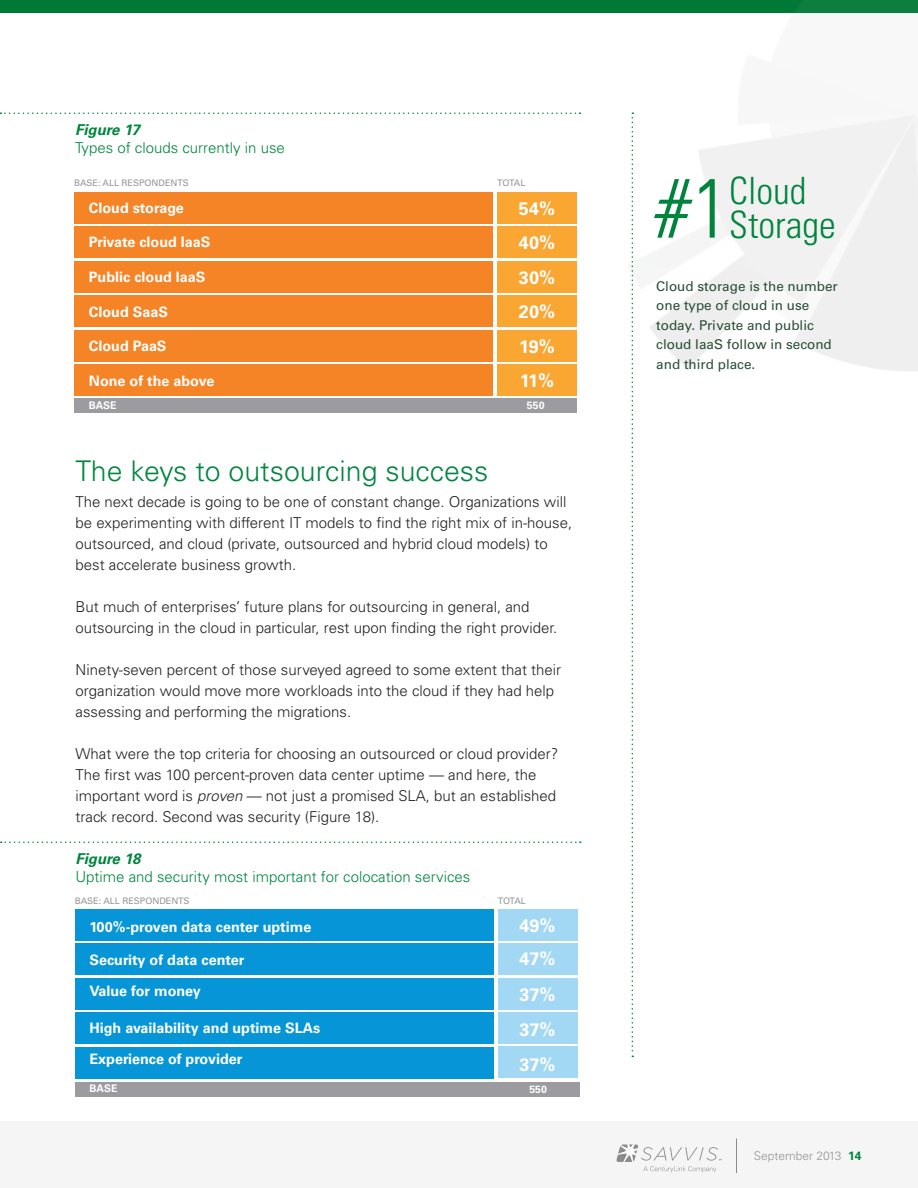
<style>
.page{position:relative;width:918px;height:1188px;background:#fff}
.page>*{position:absolute;margin:0;border:0;box-sizing:border-box;transform-origin:0 0}
.t1{font:300 condensed 84px "Univers LT";color:#00843d}
.t2{font:300 condensed 37.65px/33.5px "Univers LT";color:#00843d}
.t3{font:300 28.5px "Univers LT";color:#00853f}
.t4{font:700 18px "Univers LT";color:#fff}
.t5{font:300 15px/21px "Univers LT";color:#231f20}
.t6{font:300 15px "Univers LT";color:#00853f}
.t7{font:italic 700 15px "Univers LT";color:#00853f}
.t8{font:700 14.4px "Univers LT";color:#fff}
.t9{font:13.5px/19.5px "Univers LT";color:#284e36}
.t10{font:300 12px "Univers LT";color:#969696}
.t11{font:700 10.5px "Univers LT";color:#fff}
.t12{font:9px "Univers LT";color:#969696}
.s1{font-style:italic}
.s2{font-weight:700;color:#00853f}
</style>
<div class="page">
<div style="left:0;top:1121px;width:918px;height:67px;background:#f5f5f5"></div>
<svg style="left:616px;top:1144px;width:106px;height:28px"></svg>
<hr style="left:736px;top:1138px;width:1px;height:35px;background:#231f20">
<div style="left:0;top:0;width:918px;height:14px;background:#007836"></div>
<svg style="left:0;top:112px;width:399px;height:2px"></svg>
<div style="left:74px;top:261px;width:419px;height:31px;background:#f58427"></div>
<div style="left:74px;top:227px;width:419px;height:31px;background:#f58427"></div>
<div style="left:74px;top:192px;width:419px;height:31px;background:#f58427"></div>
<div style="left:74px;top:296px;width:419px;height:31px;background:#f58427"></div>
<div style="left:74px;top:330px;width:419px;height:31px;background:#f58427"></div>
<div style="left:74px;top:365px;width:419px;height:31px;background:#f58427"></div>
<div style="left:74px;top:399px;width:503px;height:14px;background:#9c9ca0"></div>
<img style="left:399px;top:0;width:519px;height:592px">
<svg style="left:632px;top:112px;width:1px;height:945px"></svg>
<svg style="left:1px;top:842px;width:580px;height:1px"></svg>
<div style="left:498px;top:1012px;width:79px;height:31px;background:#a3d8f4"></div>
<div style="left:498px;top:944px;width:79px;height:31px;background:#a3d8f4"></div>
<div style="left:498px;top:909px;width:79px;height:31px;background:#a3d8f4"></div>
<div style="left:498px;top:1047px;width:79px;height:31px;background:#a3d8f4"></div>
<div style="left:498px;top:978px;width:79px;height:31px;background:#a3d8f4"></div>
<div style="left:75px;top:1013px;width:418px;height:31px;background:#0696d7"></div>
<div style="left:75px;top:944px;width:418px;height:31px;background:#0696d7"></div>
<div style="left:75px;top:909px;width:418px;height:31px;background:#0696d7"></div>
<div style="left:75px;top:1048px;width:418px;height:31px;background:#0696d7"></div>
<div style="left:75px;top:979px;width:418px;height:31px;background:#0696d7"></div>
<div style="left:75px;top:1082px;width:504px;height:14px;background:#9c9ca0"></div>
<p class="t7" style="left:75px;top:121px;width:66px">Figure 17</p>
<p class="t6" style="left:75px;top:139px;width:211px">Types of clouds currently in use</p>
<p class="t12" style="left:74px;top:177px;width:116px">BASE: ALL RESPONDENTS</p>
<p class="t12" style="left:497px;top:177px;width:30px">TOTAL</p>
<p class="t8" style="left:89px;top:199px;width:97px">Cloud storage</p>
<p class="t4" style="left:519px;top:198px;width:38px">54%</p>
<p class="t8" style="left:89px;top:234px;width:123px">Private cloud IaaS</p>
<p class="t4" style="left:519px;top:232px;width:38px">40%</p>
<p class="t8" style="left:89px;top:268px;width:118px">Public cloud IaaS</p>
<p class="t4" style="left:519px;top:267px;width:38px">30%</p>
<p class="t8" style="left:89px;top:303px;width:81px">Cloud SaaS</p>
<p class="t4" style="left:519px;top:301px;width:38px">20%</p>
<p class="t8" style="left:89px;top:338px;width:79px">Cloud PaaS</p>
<p class="t4" style="left:519px;top:336px;width:37px">19%</p>
<p class="t8" style="left:89px;top:372px;width:127px">None of the above</p>
<p class="t4" style="left:520px;top:370px;width:36px">11%</p>
<p class="t11" style="left:89px;top:399px;width:29px">BASE</p>
<p class="t11" style="left:527px;top:399px;width:19px">550</p>
<p class="t3" style="left:76px;top:454px;width:414px">The keys to outsourcing success</p>
<p class="t5" style="left:76px;top:491px;width:498px">The next decade is going to be one of constant change. Organizations will be experimenting with different IT models to find the right mix of in-house, outsourced, and cloud (private, outsourced and hybrid cloud models) to best accelerate business growth.</p>
<p class="t5" style="left:76px;top:596px;width:483px">But much of enterprises’ future plans for outsourcing in general, and outsourcing in the cloud in particular, rest upon finding the right provider.</p>
<p class="t5" style="left:76px;top:659px;width:487px">Ninety-seven percent of those surveyed agreed to some extent that their organization would move more workloads into the cloud if they had help assessing and performing the migrations.</p>
<p class="t5" style="left:76px;top:743px;width:484px">What were the top criteria for choosing an outsourced or cloud provider?<br>The first was 100 percent-proven data center uptime — and here, the important word is <span class="s1">proven</span> — not just a promised SLA, but an established track record. Second was security (Figure 18).</p>
<p class="t7" style="left:75px;top:850px;width:67px">Figure 18</p>
<p class="t6" style="left:75px;top:868px;width:397px">Uptime and security most important for colocation services</p>
<p class="t12" style="left:75px;top:896px;width:116px">BASE: ALL RESPONDENTS</p>
<p class="t12" style="left:498px;top:896px;width:30px">TOTAL</p>
<p class="t8" style="left:90px;top:918px;width:223px">100%-proven data center uptime</p>
<p class="t4" style="left:520px;top:915px;width:38px">49%</p>
<p class="t8" style="left:90px;top:952px;width:156px">Security of data center</p>
<p class="t4" style="left:520px;top:949px;width:38px">47%</p>
<p class="t8" style="left:90px;top:983px;width:113px">Value for money</p>
<p class="t8" style="left:90px;top:1019px;width:232px">High availability and uptime SLAs</p>
<p class="t8" style="left:90px;top:1051px;width:154px">Experience of provider</p>
<p class="t4" style="left:520px;top:984px;width:38px">37%</p>
<p class="t4" style="left:520px;top:1019px;width:38px">37%</p>
<p class="t4" style="left:520px;top:1054px;width:38px">37%</p>
<p class="t11" style="left:90px;top:1082px;width:29px">BASE</p>
<p class="t11" style="left:529px;top:1083px;width:19px">550</p>
<p class="t1" style="left:655px;top:158px;width:76px">#1</p>
<p class="t2" style="left:729px;top:174px;width:108px">Cloud<br>Storage</p>
<p class="t9" style="left:656px;top:276px;width:183px">Cloud storage is the number one type of cloud in use today. Private and public cloud IaaS follow in second and third place.</p>
<p class="t10" style="left:754px;top:1149px;width:109px">September 2013 <span class="s2">14</span></p>
</div>
